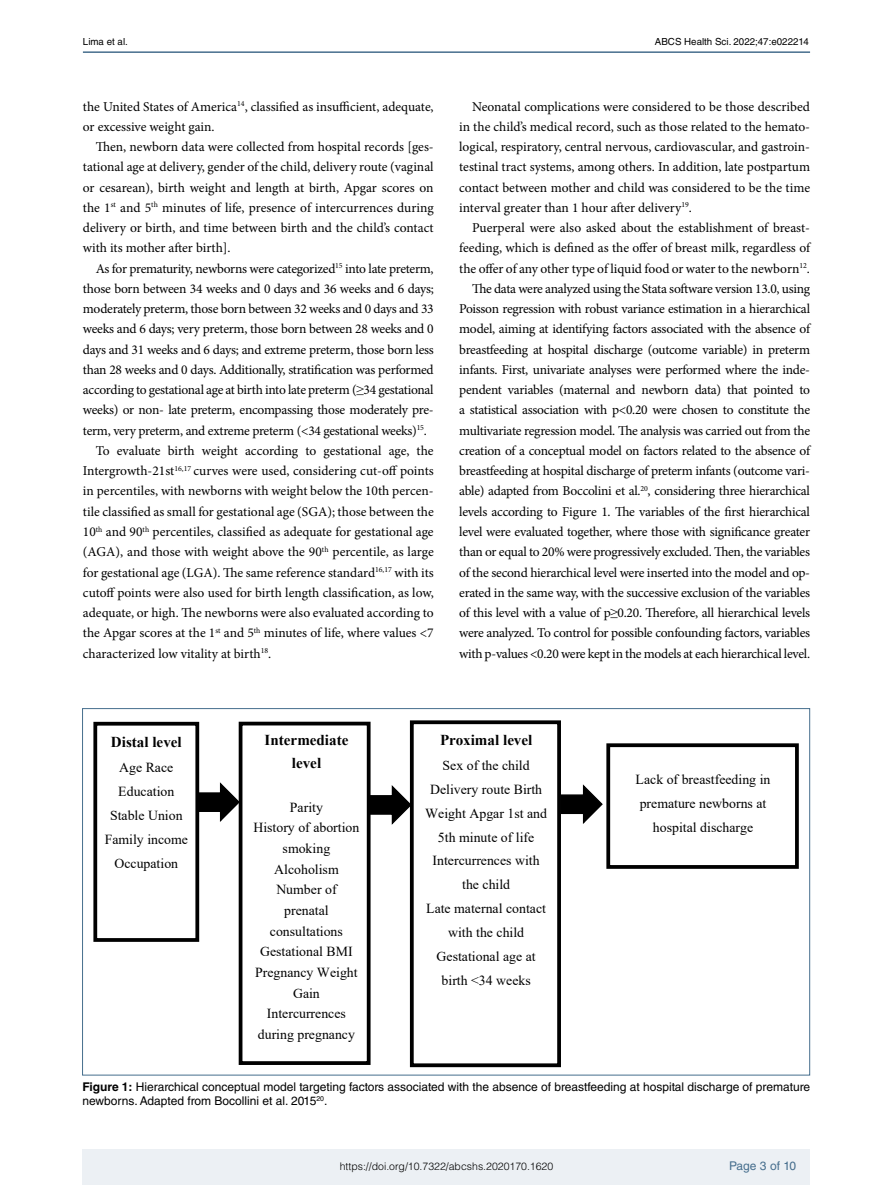
<style>
.page{position:relative;width:893px;height:1191px;background:#fff}
.page>*{position:absolute;margin:0;border:0;box-sizing:border-box;transform-origin:0 0}
.t1{font:700 15.15px/22.5px "Times New Roman";color:#000;text-align:center}
.t2{font:13.8px/23.9px "Times New Roman";color:#000;text-align:center}
.t3{font:13.8px "Calibri";color:#000}
.t4{font:13.5px/20.2px "Minion Pro";letter-spacing:-.02em;color:#000;text-align:justify}
.t5{font:13.5px/20.2px "Minion Pro";color:#000}
.t6{font:12px/14.4px "Helvetica LT Std";color:#000}
.t7{font:12px "Helvetica LT Std";color:#466e8d}
.t8{font:300 10.5px "Helvetica LT Std";color:#000}
.t9{font:9.75px "Helvetica LT Std";color:#000}
.s1{font-family:"Times New Roman"}
.s2{font-weight:700}
</style>
<div class="page">
<div style="left:83px;top:1148px;width:727px;height:36px;background:#ecf0f4"></div>
<hr style="left:83px;top:51px;width:727px;height:2px;background:#466e8d">
<div style="left:93px;top:722px;width:106px;height:220px;border:4px solid #000"></div>
<div style="left:239px;top:721px;width:132px;height:344px;border:4px solid #000"></div>
<div style="left:410px;top:720px;width:151px;height:347px;border:4px solid #000"></div>
<svg style="left:197px;top:780px;width:44px;height:43px"></svg>
<svg style="left:369px;top:783px;width:43px;height:43px"></svg>
<svg style="left:560px;top:783px;width:43px;height:42px"></svg>
<div style="left:606px;top:743px;width:193px;height:126px;border:4px solid #000"></div>
<p class="t9" style="left:83px;top:36px;width:46px">Lima et al.</p>
<p class="t9" style="left:655px;top:36px;width:156px">ABCS Health Sci. 2022;47:e022214</p>
<p class="t5" style="left:83px;top:96px;width:352px">the United States of America<sup>14</sup>, classified as insufficient, adequate, or excessive weight gain.</p>
<p class="t4" style="left:83px;top:137px;width:352px;text-indent:13px">Then, newborn data were collected from hospital records [ges&shy;tational age at delivery, gender of the child, delivery route (vaginal or cesarean), birth weight and length at birth, Apgar scores on the 1<sup>st</sup> and 5<sup>th</sup> minutes of life, presence of intercurrences during delivery or birth, and time between birth and the child’s contact with its mother after birth].</p>
<p class="t4" style="left:96px;top:258px;width:340px">As for prematurity, newborns were categorized<sup>15</sup> into late preterm,</p>
<p class="t4" style="left:83px;top:278px;width:352px">those born between 34 weeks and 0 days and 36 weeks and 6 days;</p>
<p class="t4" style="left:83px;top:299px;width:352px">moderately preterm, those born between 32 weeks and 0 days and 33</p>
<p class="t4" style="left:83px;top:319px;width:352px">weeks and 6 days; very preterm, those born between 28 weeks and 0</p>
<p class="t4" style="left:83px;top:339px;width:352px">days and 31 weeks and 6 days; and extreme preterm, those born less</p>
<p class="t4" style="left:83px;top:359px;width:352px">than 28 weeks and 0 days. Additionally, stratification was performed</p>
<p class="t4" style="left:83px;top:380px;width:352px">according to gestational age at birth into late preterm (<span class="s1">≥</span>34 gestational</p>
<p class="t4" style="left:83px;top:400px;width:352px">weeks) or non- late preterm, encompassing those moderately pre-</p>
<p class="t4" style="left:83px;top:420px;width:346px">term, very preterm, and extreme preterm (&lt;34 gestational weeks)<sup>15</sup>.</p>
<p class="t5" style="left:96px;top:440px;width:340px">To evaluate birth weight according to gestational age, the</p>
<p class="t5" style="left:83px;top:461px;width:352px">Intergrowth-21st<sup>16,17</sup> curves were used, considering cut-off points</p>
<p class="t5" style="left:83px;top:481px;width:352px">in percentiles, with newborns with weight below the 10th percen-</p>
<p class="t5" style="left:83px;top:501px;width:352px">tile classified as small for gestational age (SGA); those between the</p>
<p class="t5" style="left:83px;top:521px;width:352px">10<sup>th</sup> and 90<sup>th</sup> percentiles, classified as adequate for gestational age</p>
<p class="t5" style="left:83px;top:542px;width:352px">(AGA), and those with weight above the 90<sup>th</sup> percentile, as large</p>
<p class="t4" style="left:83px;top:562px;width:352px">for gestational age (LGA). The same reference standard<sup>16,17</sup> with its</p>
<p class="t5" style="left:83px;top:582px;width:352px">cutoff points were also used for birth length classification, as low,</p>
<p class="t5" style="left:83px;top:602px;width:352px">adequate, or high. The newborns were also evaluated according to</p>
<p class="t5" style="left:83px;top:623px;width:352px">the Apgar scores at the 1<sup>st</sup> and 5<sup>th</sup> minutes of life, where values &lt;7</p>
<p class="t5" style="left:83px;top:643px;width:190px">characterized low vitality at birth<sup>18</sup>.</p>
<p class="t3" style="left:153px;top:627px;width:279px">MS 2020-170 – Estágio: pronto para diagramação</p>
<p class="t4" style="left:459px;top:96px;width:352px;text-indent:13px">Neonatal complications were considered to be those described in the child’s medical record, such as those related to the hemato&shy;logical, respiratory, central nervous, cardiovascular, and gastroin&shy;testinal tract systems, among others. In addition, late postpartum contact between mother and child was considered to be the time interval greater than 1 hour after delivery<sup>19</sup>.</p>
<p class="t4" style="left:459px;top:218px;width:352px;text-align:right">Puerperal were also asked about the establishment of breast&shy;feeding, which is defined as the offer of breast milk, regardless of the offer of any other type of liquid food or water to the newborn<sup>12</sup>.<br>The data were analyzed using the Stata software version 13.0, using Poisson regression with robust variance estimation in a hierarchical model, aiming at identifying factors associated with the absence of breastfeeding at hospital discharge (outcome variable) in preterm infants. First, univariate analyses were performed where the inde&shy;pendent variables (maternal and newborn data) that pointed to a statistical association with p&lt;0.20 were chosen to constitute the multivariate regression model. The analysis was carried out from the creation of a conceptual model on factors related to the absence of breastfeeding at hospital discharge of preterm infants (outcome vari&shy;able) adapted from Boccolini et al.<sup>20</sup>, considering three hierarchical levels according to Figure 1. The variables of the first hierarchical level were evaluated together, where those with significance greater than or equal to 20% were progressively excluded. Then, the variables of the second hierarchical level were inserted into the model and op&shy;erated in the same way, with the successive exclusion of the variables of this level with a value of p<span class="s1">≥</span>0.20. Therefore, all hierarchical levels were analyzed. To control for possible confounding factors, variables with p-values &lt;0.20 were kept in the models at each hierarchical level.</p>
<p class="t3" style="left:745px;top:610px;width:16px">18</p>
<p class="t1" style="left:111px;top:730px;width:72px">Distal level</p>
<p class="t2" style="left:105px;top:755px;width:85px">Age Race<br>Education<br>Stable Union<br>Family income<br>Occupation</p>
<p class="t1" style="left:265px;top:728px;width:85px">Intermediate level</p>
<p class="t2" style="left:253px;top:796px;width:108px;line-height:20.7px">Parity<br>History of abortion smoking<br>Alcoholism<br>Number of prenatal consultations<br>Gestational BMI<br>Pregnancy Weight<br>Gain<br>Intercurrences during pregnancy</p>
<p class="t1" style="left:440px;top:728px;width:94px">Proximal level</p>
<p class="t2" style="left:425px;top:753px;width:123px">Sex of the child<br>Delivery route Birth<br>Weight Apgar 1st and<br>5th minute of life<br>Intercurrences with the child<br>Late maternal contact with the child<br>Gestational age at birth &lt;34 weeks</p>
<p class="t2" style="left:636px;top:767px;width:136px">Lack of breastfeeding in premature newborns at hospital discharge</p>
<p class="t6" style="left:83px;top:1079px;width:729px"><span class="s2">Figure 1:</span> Hierarchical conceptual model targeting factors associated with the absence of breastfeeding at hospital discharge of premature newborns. Adapted from Bocollini et al. 2015<sup>20</sup>.</p>
<p class="t8" style="left:340px;top:1160px;width:215px">https://doi.org/10.7322/abcshs.2020170.1620</p>
<p class="t7" style="left:729px;top:1159px;width:68px">Page 3 of 10</p>
</div>
